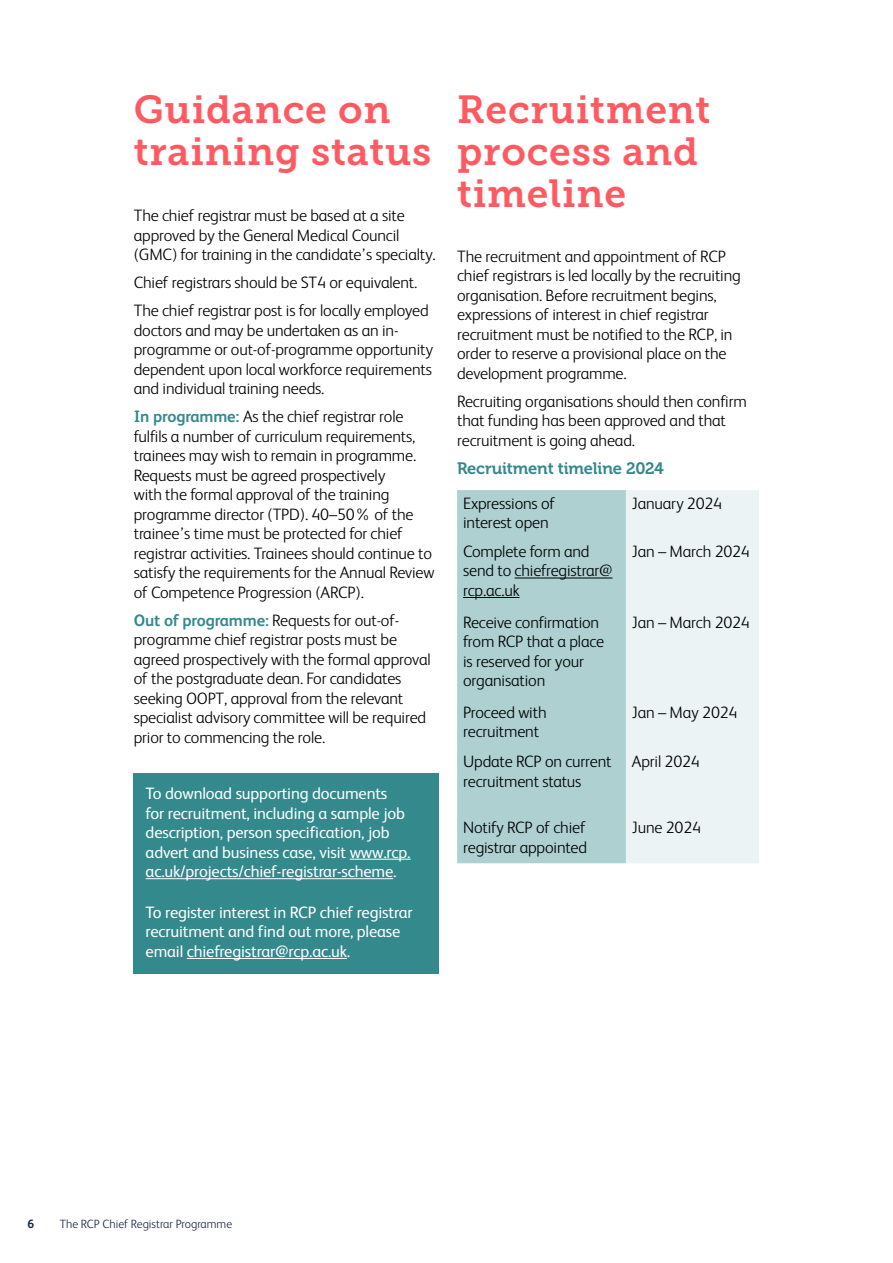
<style>
.page{position:relative;width:893px;height:1263px;background:#fff}
.page>*{position:absolute;margin:0;border:0;box-sizing:border-box;transform-origin:0 0}
.t1{font:39px/42px "Museo Slab 700";letter-spacing:.02em;color:#ff5a62}
.t2{font:300 16.5px/19.5px "FS Albert";letter-spacing:-.01em;color:#000}
.t3{font:16.5px/19.5px "FS Albert";letter-spacing:-.01em;color:#fff}
.t4{font:16.5px "Museo 700";letter-spacing:-.01em;color:#34898c}
.t5{font:300 12px "FS Albert";color:#1b2840}
.t6{font:700 12px "FS Albert";color:#1b2840}
.s1{font-weight:700;color:#34898c}
</style>
<div class="page">
<div style="left:133px;top:773px;width:306px;height:120px;background:#34898c"></div>
<hr style="left:350px;top:859px;width:61px;height:1px;background:#fff">
<hr style="left:146px;top:878px;width:247px;height:1px;background:#fff">
<div style="left:133px;top:892px;width:306px;height:81px;background:#34898c"></div>
<hr style="left:187px;top:958px;width:160px;height:1px;background:#fff">
<div style="left:457px;top:490px;width:169px;height:373px;background:#aed0d1"></div>
<div style="left:626px;top:490px;width:133px;height:373px;background:#ebf3f4"></div>
<hr style="left:515px;top:578px;width:97px;height:1px;background:#000">
<hr style="left:463px;top:597px;width:57px;height:1px;background:#000">
<h1 class="t1" style="left:134px;top:89px;width:299px">Guidance on training status</h1>
<h1 class="t1" style="left:457px;top:89px;width:255px">Recruitment process and timeline</h1>
<p class="t2" style="left:134px;top:206px;width:304px">The chief registrar must be based at a site approved by the General Medical Council (GMC) for training in the candidate’s specialty.</p>
<p class="t2" style="left:134px;top:268px;width:296px;line-height:28px">Chief registrars should be ST4 or equivalent.<br>The chief registrar post is for locally employed</p>
<p class="t2" style="left:134px;top:320px;width:301px">doctors and may be undertaken as an in&shy;programme or out-of-programme opportunity dependent upon local workforce requirements and individual training needs.</p>
<p class="t2" style="left:134px;top:407px;width:302px"><span class="s1">In programme:</span> As the chief registrar role fulfils a number of curriculum requirements, trainees may wish to remain in programme.<br>Requests must be agreed prospectively<br>with the formal approval of the training programme director (TPD). 40–50% of the trainee’s time must be protected for chief registrar activities. Trainees should continue to satisfy the requirements for the Annual Review of Competence Progression (ARCP).</p>
<p class="t2" style="left:134px;top:610px;width:299px"><span class="s1">Out of programme:</span> Requests for out-of&shy;programme chief registrar posts must be agreed prospectively with the formal approval of the postgraduate dean. For candidates seeking OOPT, approval from the relevant specialist advisory committee will be required prior to commencing the role.</p>
<p class="t2" style="left:457px;top:246px;width:285px">The recruitment and appointment of RCP chief registrars is led locally by the recruiting organisation. Before recruitment begins, expressions of interest in chief registrar recruitment must be notified to the RCP, in order to reserve a provisional place on the development programme.</p>
<p class="t2" style="left:457px;top:391px;width:291px">Recruiting organisations should then confirm that funding has been approved and that recruitment is going ahead.</p>
<p class="t4" style="left:457px;top:459px;width:208px">Recruitment timeline 2024</p>
<p class="t2" style="left:463px;top:493px;width:94px">Expressions of interest open</p>
<p class="t2" style="left:632px;top:493px;width:92px">January 2024</p>
<p class="t2" style="left:463px;top:541px;width:151px">Complete form and send to chiefregistrar@ rcp.ac.uk</p>
<p class="t2" style="left:632px;top:541px;width:119px">Jan – March 2024</p>
<p class="t2" style="left:463px;top:612px;width:143px">Receive confirmation from RCP that a place is reserved for your organisation</p>
<p class="t2" style="left:632px;top:612px;width:119px">Jan – March 2024</p>
<p class="t2" style="left:463px;top:702px;width:85px">Proceed with recruitment</p>
<p class="t2" style="left:632px;top:702px;width:107px">Jan – May 2024</p>
<p class="t2" style="left:463px;top:752px;width:150px">Update RCP on current recruitment status</p>
<p class="t2" style="left:632px;top:752px;width:69px">April 2024</p>
<p class="t2" style="left:463px;top:817px;width:125px">Notify RCP of chief registrar appointed</p>
<p class="t2" style="left:632px;top:817px;width:71px">June 2024</p>
<p class="t3" style="left:146px;top:783px;width:267px">To download supporting documents<br>for recruitment, including a sample job description, person specification, job advert and business case, visit www.rcp. ac.uk/projects/chief-registrar-scheme.</p>
<p class="t3" style="left:146px;top:902px;width:268px">To register interest in RCP chief registrar recruitment and find out more, please email chiefregistrar@rcp.ac.uk.</p>
<p class="t6" style="left:28px;top:1217px;width:8px">6</p>
<p class="t5" style="left:60px;top:1217px;width:174px">The RCP Chief Registrar Programme</p>
</div>
